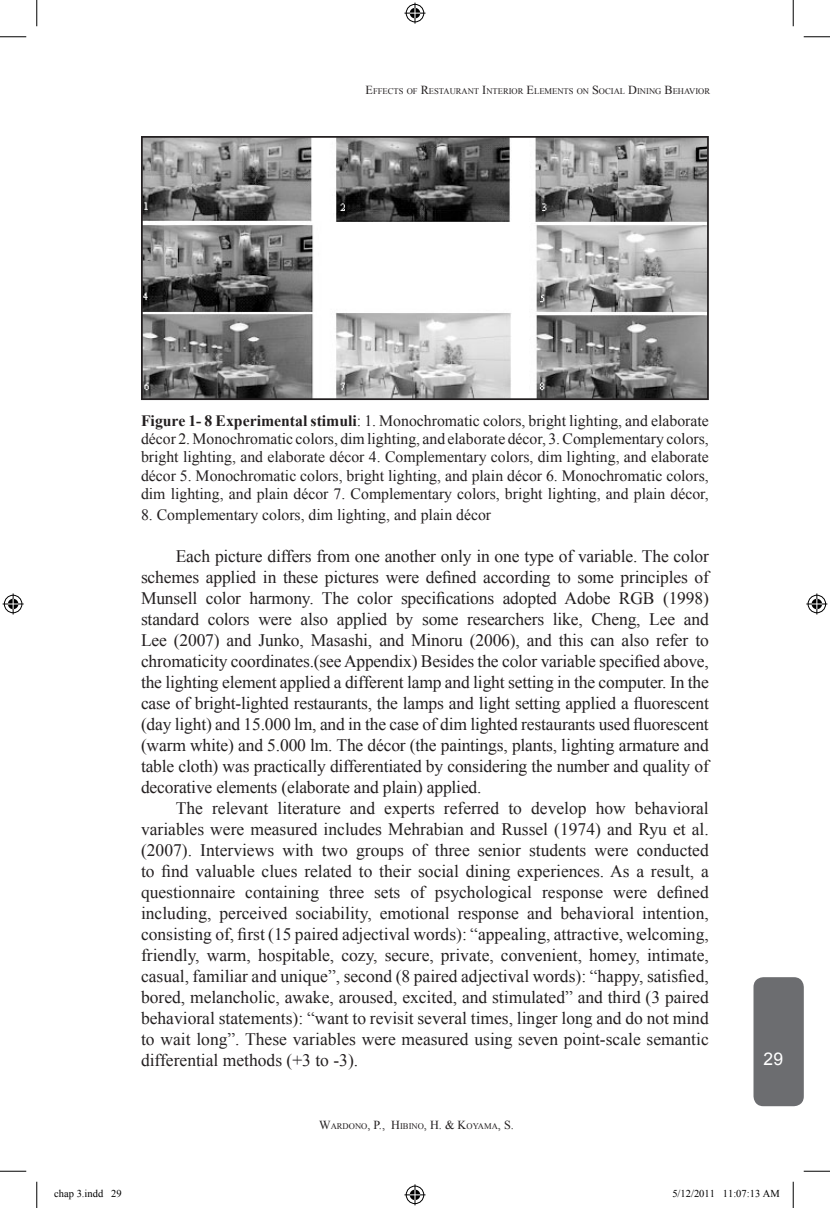
<style>
.page{position:relative;width:830px;height:1208px;background:#fff}
.page>*{position:absolute;margin:0;border:0;box-sizing:border-box;transform-origin:0 0}
.t1{font:17.5px/21px "Times New Roman";letter-spacing:-.01em;color:#231f20;text-align:justify}
.t2{font:17.5px "Arial";color:#fff}
.t3{font:15.75px/18.4px "Times New Roman";color:#231f20;text-align:justify}
.t4{font:10.5px "Times New Roman";color:#000}
.t5{font:8.58px "Times New Roman";color:#231f20}
.s1{font-size:12.25px}
.s2{font-weight:700}
</style>
<div class="page">
<div style="left:753px;top:977px;width:50px;height:129px;background:#6c6d70;border-radius:10px"></div>
<img style="left:144px;top:139px;width:561px;height:258px">
<div style="left:141px;top:136px;width:567px;height:264px;border:2px solid #231f20"></div>
<svg style="left:0;top:36px;width:26px;height:1px"></svg>
<svg style="left:803px;top:36px;width:27px;height:1px"></svg>
<svg style="left:0;top:1170px;width:26px;height:1px"></svg>
<svg style="left:803px;top:1170px;width:27px;height:1px"></svg>
<svg style="left:36px;top:0;width:1px;height:26px"></svg>
<svg style="left:36px;top:1181px;width:1px;height:27px"></svg>
<svg style="left:792px;top:0;width:1px;height:26px"></svg>
<svg style="left:792px;top:1181px;width:1px;height:27px"></svg>
<svg style="left:404px;top:3px;width:21px;height:21px"></svg>
<svg style="left:404px;top:1184px;width:21px;height:21px"></svg>
<svg style="left:3px;top:593px;width:21px;height:21px"></svg>
<svg style="left:806px;top:593px;width:21px;height:21px"></svg>
<p class="t5" style="left:365px;top:86px;width:346px"><span class="s1">E</span>FFECTS OF <span class="s1">R</span>ESTAURANT <span class="s1">I</span>NTERIOR <span class="s1">E</span>LEMENTS ON <span class="s1">S</span>OCIAL <span class="s1">D</span>INING <span class="s1">B</span>EHAVIOR</p>
<p class="t3" style="left:141px;top:411px;width:569px"><span class="s2">Figure 1- 8 Experimental stimuli</span>: 1. Monochromatic colors, bright lighting, and elaborate décor 2. Monochromatic colors, dim lighting, and elaborate décor, 3. Complementary colors, bright lighting, and elaborate décor 4. Complementary colors, dim lighting, and elaborate décor 5. Monochromatic colors, bright lighting, and plain décor 6. Monochromatic colors, dim lighting, and plain décor 7. Complementary colors, bright lighting, and plain décor,</p>
<p class="t3" style="left:141px;top:506px;width:351px">8. Complementary colors, dim lighting, and plain décor</p>
<p class="t1" style="left:141px;top:546px;width:569px;text-indent:35px">Each picture differs from one another only in one type of variable. The color schemes applied in these pictures were defined according to some principles of Munsell color harmony. The color specifications adopted Adobe RGB (1998) standard colors were also applied by some researchers like, Cheng, Lee and Lee (2007) and Junko, Masashi, and Minoru (2006), and this can also refer to chromaticity coordinates.(see Appendix) Besides the color variable specified above, the lighting element applied a different lamp and light setting in the computer. In the case of bright-lighted restaurants, the lamps and light setting applied a fluorescent (day light) and 15.000 lm, and in the case of dim lighted restaurants used fluorescent (warm white) and 5.000 lm. The décor (the paintings, plants, lighting armature and table cloth) was practically differentiated by considering the number and quality of decorative elements (elaborate and plain) applied.</p>
<p class="t1" style="left:141px;top:798px;width:569px;text-indent:35px">The relevant literature and experts referred to develop how behavioral variables were measured includes Mehrabian and Russel (1974) and Ryu et al. (2007). Interviews with two groups of three senior students were conducted to find valuable clues related to their social dining experiences. As a result, a questionnaire containing three sets of psychological response were defined including, perceived sociability, emotional response and behavioral intention, consisting of, first (15 paired adjectival words): “appealing, attractive, welcoming, friendly, warm, hospitable, cozy, secure, private, convenient, homey, intimate, casual, familiar and unique”, second (8 paired adjectival words): “happy, satisfied, bored, melancholic, awake, aroused, excited, and stimulated” and third (3 paired behavioral statements): “want to revisit several times, linger long and do not mind to wait long”. These variables were measured using seven point-scale semantic differential methods (+3 to -3).</p>
<p class="t5" style="left:319px;top:1121px;width:196px"><span class="s1">W</span>ARDONO<span class="s1">, P., H</span>IBINO<span class="s1">, H. &amp; K</span>OYAMA<span class="s1">, S.</span></p>
<p class="t2" style="left:763px;top:1049px;width:21px">29</p>
<p class="t4" style="left:54px;top:1188px;width:69px">chap 3.indd 29</p>
<p class="t4" style="left:672px;top:1188px;width:109px">5/12/2011 11:07:13 AM</p>
</div>
